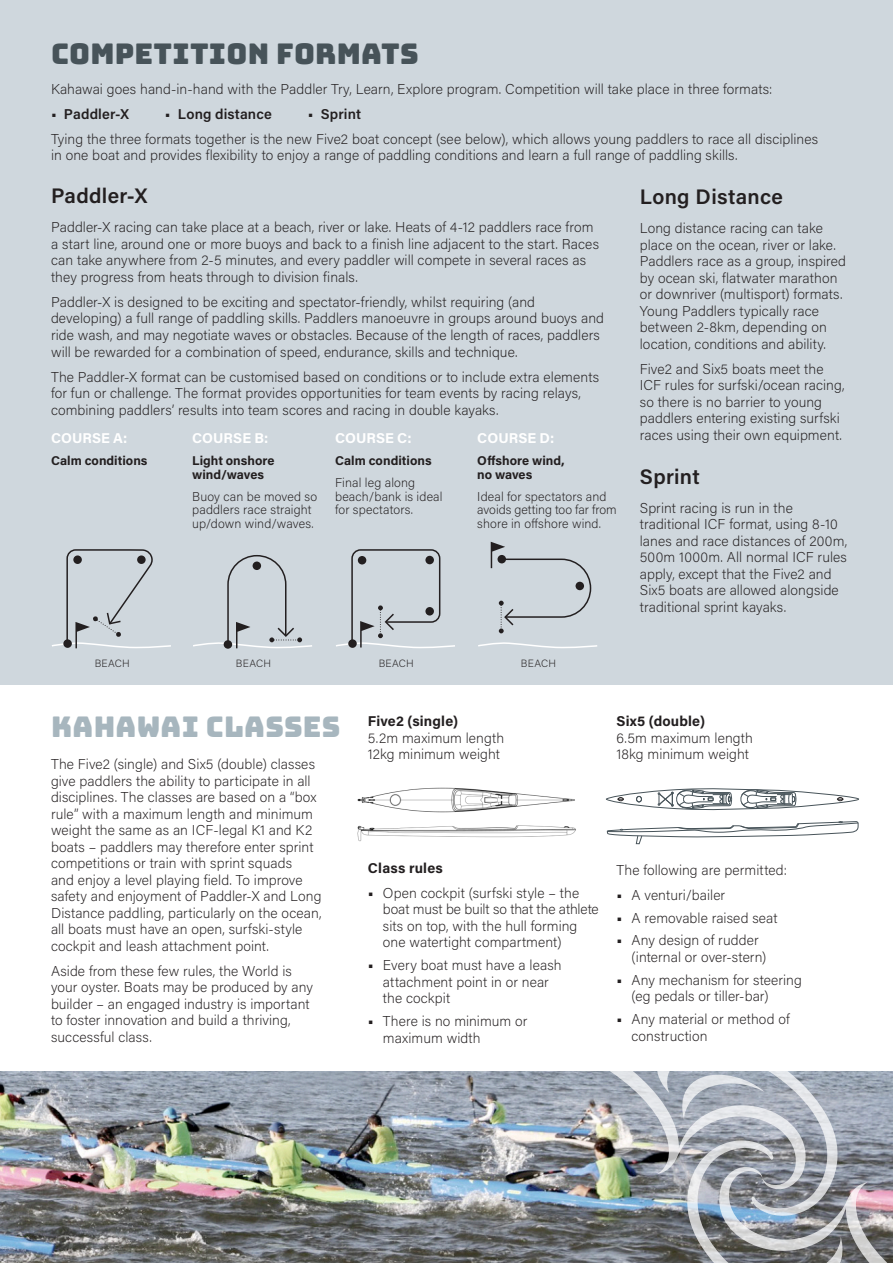
<style>
.page{position:relative;width:893px;height:1263px;background:#fff}
.page>*{position:absolute;margin:0;border:0;box-sizing:border-box;transform-origin:0 0}
.SMALL_Head{font:28.5px "Bungee";letter-spacing:.01em;color:#475359}
.SMALL_Head-2{font:28.5px "Bungee";letter-spacing:.01em;color:#a7b6be}
.Body_Text_SUB{font:600 21px "Acumin Pro";letter-spacing:.015em;color:#231f20}
.Body_Text{font:200 14.25px/16.5px "Acumin Pro";letter-spacing:.005em;color:#231f20}
.Body_Text_Course{font:700 14.25px "Acumin Pro";letter-spacing:.005em;color:#fff}
.Body_Text-2{font:600 14.25px "Acumin Pro";letter-spacing:.01em;color:#231f20}
.Body_Text-3{font:700 14.25px "Acumin Pro";letter-spacing:.015em;color:#231f20}
.Body_Text_Small{font:200 12.75px/13.5px "Acumin Pro";letter-spacing:.01em;color:#231f20}
.Body_Text_Small_Head{font:700 12.75px/13.5px "Acumin Pro";color:#231f20}
.Body_Text_Small-2{font:200 10.5px "Acumin Pro";letter-spacing:.025em;color:#231f20}
.s1{font-weight:700}
</style>
<div class="page">
<img style="left:0;top:1071px;width:893px;height:192px">
<img style="left:0;top:1071px;width:846px;height:149px">
<svg style="left:678px;top:1136px;width:215px;height:127px;background:#95979d"></svg>
<div style="left:0;top:0;width:893px;height:685px;background:#cfd7dd"></div>
<svg style="left:478px;top:642px;width:119px;height:7px"></svg>
<svg style="left:193px;top:555px;width:119px;height:94px"></svg>
<svg style="left:491px;top:542px;width:101px;height:91px"></svg>
<svg style="left:336px;top:549px;width:119px;height:100px"></svg>
<div style="left:348px;top:639px;width:9px;height:9px;background:#231f20;border-radius:50%"></div>
<div style="left:253px;top:561px;width:8px;height:9px;background:#231f20;border-radius:50%"></div>
<div style="left:576px;top:582px;width:8px;height:8px;background:#231f20;border-radius:50%"></div>
<div style="left:358px;top:556px;width:8px;height:8px;background:#231f20;border-radius:50%"></div>
<div style="left:425px;top:556px;width:9px;height:8px;background:#231f20;border-radius:50%"></div>
<div style="left:425px;top:607px;width:9px;height:8px;background:#231f20;border-radius:50%"></div>
<svg style="left:52px;top:549px;width:119px;height:100px"></svg>
<img style="left:357px;top:787px;width:218px;height:26px">
<img style="left:357px;top:825px;width:219px;height:17px">
<svg style="left:606px;top:788px;width:253px;height:23px"></svg>
<svg style="left:607px;top:821px;width:252px;height:23px"></svg>
<p class="SMALL_Head" style="left:51px;top:37px;width:369px">COMPETITION FORMATS</p>
<p class="Body_Text" style="left:51px;top:80px;width:723px">Kahawai goes hand-in-hand with the Paddler Try, Learn, Explore program. Competition will take place in three formats:</p>
<p class="Body_Text-2" style="left:51px;top:104px;width:80px">• Paddler-X</p>
<p class="Body_Text-2" style="left:165px;top:104px;width:109px">• Long distance</p>
<p class="Body_Text-2" style="left:308px;top:104px;width:55px">• Sprint</p>
<p class="Body_Text" style="left:51px;top:130px;width:769px">Tying the three formats together is the new Five2 boat concept (see below), which allows young paddlers to race all disciplines in one boat and provides flexibility to enjoy a range of paddling conditions and learn a full range of paddling skills.</p>
<p class="Body_Text_SUB" style="left:51px;top:181px;width:98px">Paddler-X</p>
<p class="Body_Text" style="left:51px;top:219px;width:549px">Paddler-X racing can take place at a beach, river or lake. Heats of 4-12 paddlers race from a start line, around one or more buoys and back to a finish line adjacent to the start. Races can take anywhere from 2-5 minutes, and every paddler will compete in several races as they progress from heats through to division finals.</p>
<p class="Body_Text" style="left:51px;top:293px;width:555px">Paddler-X is designed to be exciting and spectator-friendly, whilst requiring (and developing) a full range of paddling skills. Paddlers manoeuvre in groups around buoys and ride wash, and may negotiate waves or obstacles. Because of the length of races, paddlers will be rewarded for a combination of speed, endurance, skills and technique.</p>
<p class="Body_Text" style="left:51px;top:368px;width:549px">The Paddler-X format can be customised based on conditions or to include extra elements for fun or challenge. The format provides opportunities for team events by racing relays, combining paddlers’ results into team scores and racing in double kayaks.</p>
<p class="Body_Text_Course" style="left:51px;top:428px;width:78px">COURSE A:</p>
<p class="Body_Text_Small_Head" style="left:51px;top:453px;width:98px">Calm conditions</p>
<p class="Body_Text_Course" style="left:192px;top:428px;width:78px">COURSE B:</p>
<p class="Body_Text_Small_Head" style="left:192px;top:453px;width:84px">Light onshore wind/waves</p>
<p class="Body_Text_Small" style="left:192px;top:489px;width:127px">Buoy can be moved so paddlers race straight up/down wind/waves.</p>
<p class="Body_Text_Course" style="left:335px;top:428px;width:78px">COURSE C:</p>
<p class="Body_Text_Small_Head" style="left:335px;top:453px;width:98px">Calm conditions</p>
<p class="Body_Text_Small" style="left:335px;top:476px;width:109px">Final leg along beach/bank is ideal for spectators.</p>
<p class="Body_Text_Course" style="left:477px;top:428px;width:78px">COURSE D:</p>
<p class="Body_Text_Small_Head" style="left:477px;top:453px;width:89px">Offshore wind, no waves</p>
<p class="Body_Text_Small" style="left:477px;top:489px;width:141px">Ideal for spectators and avoids getting too far from shore in offshore wind.</p>
<p class="Body_Text_Small-2" style="left:95px;top:656px;width:37px">BEACH</p>
<p class="Body_Text_Small-2" style="left:236px;top:656px;width:37px">BEACH</p>
<p class="Body_Text_Small-2" style="left:379px;top:656px;width:37px">BEACH</p>
<p class="Body_Text_Small-2" style="left:521px;top:656px;width:37px">BEACH</p>
<p class="Body_Text_SUB" style="left:640px;top:182px;width:145px">Long Distance</p>
<p class="Body_Text" style="left:640px;top:219px;width:208px">Long distance racing can take place on the ocean, river or lake.<br>Paddlers race as a group, inspired by ocean ski, flatwater marathon or downriver (multisport) formats.<br>Young Paddlers typically race between 2-8km, depending on location, conditions and ability.</p>
<p class="Body_Text" style="left:640px;top:360px;width:206px">Five2 and Six5 boats meet the<br>ICF rules for surfski/ocean racing, so there is no barrier to young paddlers entering existing surfski races using their own equipment.</p>
<p class="Body_Text_SUB" style="left:640px;top:461px;width:61px">Sprint</p>
<p class="Body_Text" style="left:640px;top:499px;width:209px">Sprint racing is run in the traditional ICF format, using 8-10 lanes and race distances of 200m,<br>500m 1000m. All normal ICF rules apply, except that the Five2 and<br>Six5 boats are allowed alongside traditional sprint kayaks.</p>
<p class="SMALL_Head-2" style="left:51px;top:711px;width:291px">KAHAWAI CLASSES</p>
<p class="Body_Text" style="left:368px;top:712px;width:138px"><span class="s1">Five2 (single)<br></span>5.2m maximum length<br>12kg minimum weight</p>
<p class="Body_Text" style="left:616px;top:712px;width:138px"><span class="s1">Six5 (double)<br></span>6.5m maximum length<br>18kg minimum weight</p>
<p class="Body_Text" style="left:51px;top:755px;width:272px">The Five2 (single) and Six5 (double) classes give paddlers the ability to participate in all disciplines. The classes are based on a “box rule” with a maximum length and minimum weight the same as an ICF-legal K1 and K2 boats – paddlers may therefore enter sprint competitions or train with sprint squads<br>and enjoy a level playing field. To improve safety and enjoyment of Paddler-X and Long Distance paddling, particularly on the ocean, all boats must have an open, surfski-style cockpit and leash attachment point.</p>
<p class="Body_Text" style="left:51px;top:962px;width:263px">Aside from these few rules, the World is your oyster. Boats may be produced by any builder – an engaged industry is important to foster innovation and build a thriving, successful class.</p>
<p class="Body_Text-3" style="left:368px;top:858px;width:76px">Class rules</p>
<p class="Body_Text" style="left:383px;top:884px;width:217px;text-indent:-15px"><span class="s1">•</span> Open cockpit (surfski style – the boat must be built so that the athlete sits on top, with the hull forming one watertight compartment)</p>
<p class="Body_Text" style="left:383px;top:956px;width:180px;text-indent:-15px"><span class="s1">•</span> Every boat must have a leash attachment point in or near the cockpit</p>
<p class="Body_Text" style="left:383px;top:1012px;width:146px;text-indent:-15px"><span class="s1">•</span> There is no minimum or maximum width</p>
<p class="Body_Text" style="left:616px;top:861px;width:172px">The following are permitted:</p>
<p class="Body_Text" style="left:616px;top:886px;width:110px"><span class="s1">•</span> A venturi/bailer</p>
<p class="Body_Text" style="left:616px;top:909px;width:163px"><span class="s1">•</span> A removable raised seat</p>
<p class="Body_Text" style="left:631px;top:932px;width:136px;text-indent:-15px"><span class="s1">•</span> Any design of rudder (internal or over-stern)</p>
<p class="Body_Text" style="left:631px;top:971px;width:172px;text-indent:-15px"><span class="s1">•</span> Any mechanism for steering (eg pedals or tiller-bar)</p>
<p class="Body_Text" style="left:631px;top:1010px;width:160px;text-indent:-15px"><span class="s1">•</span> Any material or method of construction</p>
</div>
